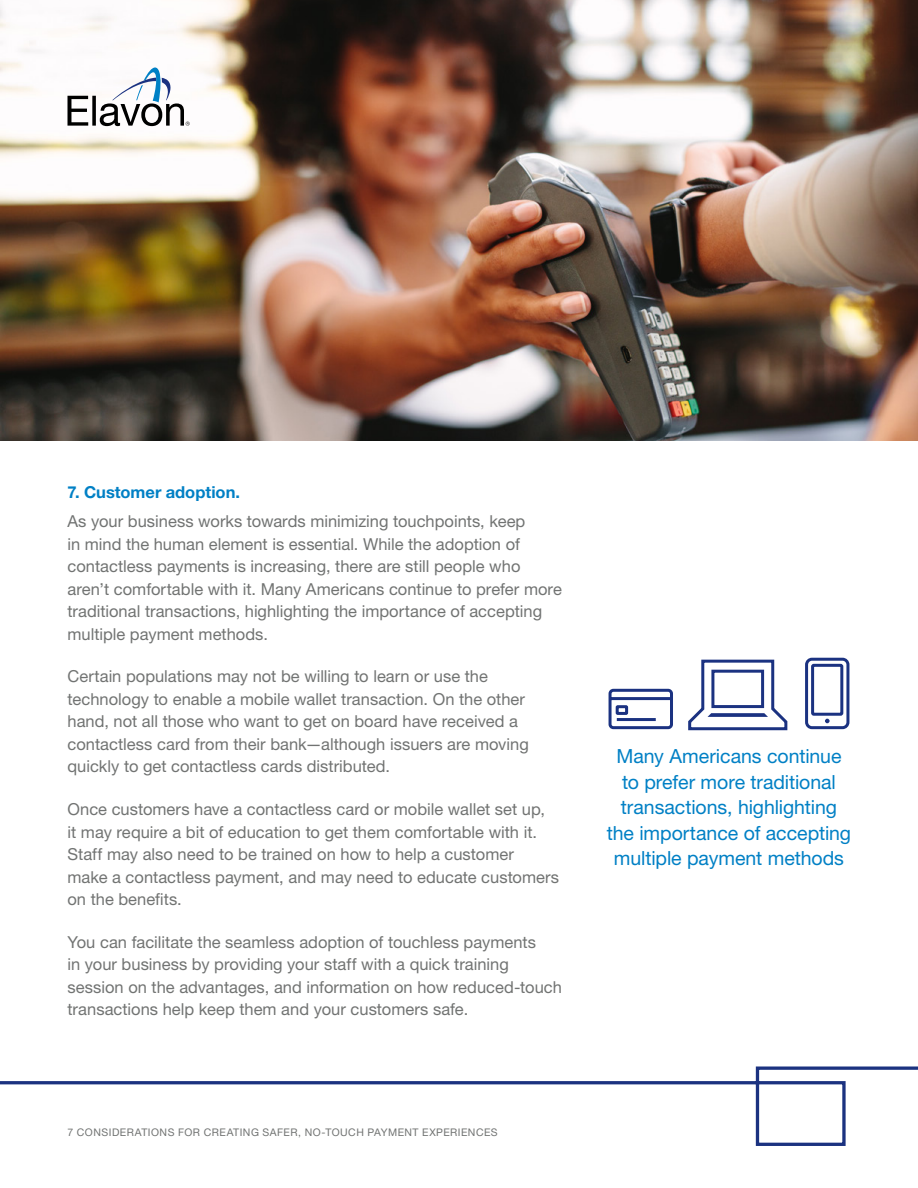
<style>
.page{position:relative;width:918px;height:1188px;background:#fff}
.page>*{position:absolute;margin:0;border:0;box-sizing:border-box;transform-origin:0 0}
.t1{font:19.5px/25.5px "Helvetica Neue LT Std";letter-spacing:-.005em;color:#0080c5;text-align:center}
.t2{font:16.5px/22.5px "Helvetica Neue LT Std";color:#717372}
.t3{font:700 16.5px "Helvetica Neue LT Std";color:#0080c5}
.t4{font:10.5px "Helvetica Neue LT Std";letter-spacing:.045em;color:#717372}
</style>
<div class="page">
<img style="left:0;top:0;width:918px;height:441px">
<svg style="left:0;top:1066px;width:918px;height:80px"></svg>
<svg style="left:68px;top:68px;width:122px;height:58px"></svg>
<svg style="left:688px;top:659px;width:100px;height:72px"></svg>
<div style="left:805px;top:658px;width:44px;height:71px;border:3px solid #1b3281;border-radius:5px"></div>
<svg style="left:825px;top:719px;width:5px;height:4px"></svg>
<div style="left:811px;top:664px;width:32px;height:52px;border:3px solid #1b3281"></div>
<svg style="left:608px;top:688px;width:65px;height:42px"></svg>
<p class="t3" style="left:68px;top:482px;width:174px">7. Customer adoption.</p>
<p class="t2" style="left:68px;top:510px;width:496px">As your business works towards minimizing touchpoints, keep<br>in mind the human element is essential. While the adoption of contactless payments is increasing, there are still people who aren’t comfortable with it. Many Americans continue to prefer more traditional transactions, highlighting the importance of accepting multiple payment methods.</p>
<p class="t2" style="left:68px;top:665px;width:463px">Certain populations may not be willing to learn or use the technology to enable a mobile wallet transaction. On the other hand, not all those who want to get on board have received a contactless card from their bank—although issuers are moving quickly to get contactless cards distributed.</p>
<p class="t2" style="left:68px;top:798px;width:493px">Once customers have a contactless card or mobile wallet set up,<br>it may require a bit of education to get them comfortable with it.<br>Staff may also need to be trained on how to help a customer<br>make a contactless payment, and may need to educate customers on the benefits.</p>
<p class="t2" style="left:68px;top:931px;width:496px">You can facilitate the seamless adoption of touchless payments<br>in your business by providing your staff with a quick training session on the advantages, and information on how reduced-touch transactions help keep them and your customers safe.</p>
<p class="t4" style="left:68px;top:1126px;width:432px">7 CONSIDERATIONS FOR CREATING SAFER, NO-TOUCH PAYMENT EXPERIENCES</p>
<p class="t1" style="left:607px;top:743px;width:246px">Many Americans continue to prefer more traditional transactions, highlighting the importance of accepting multiple payment methods</p>
</div>
